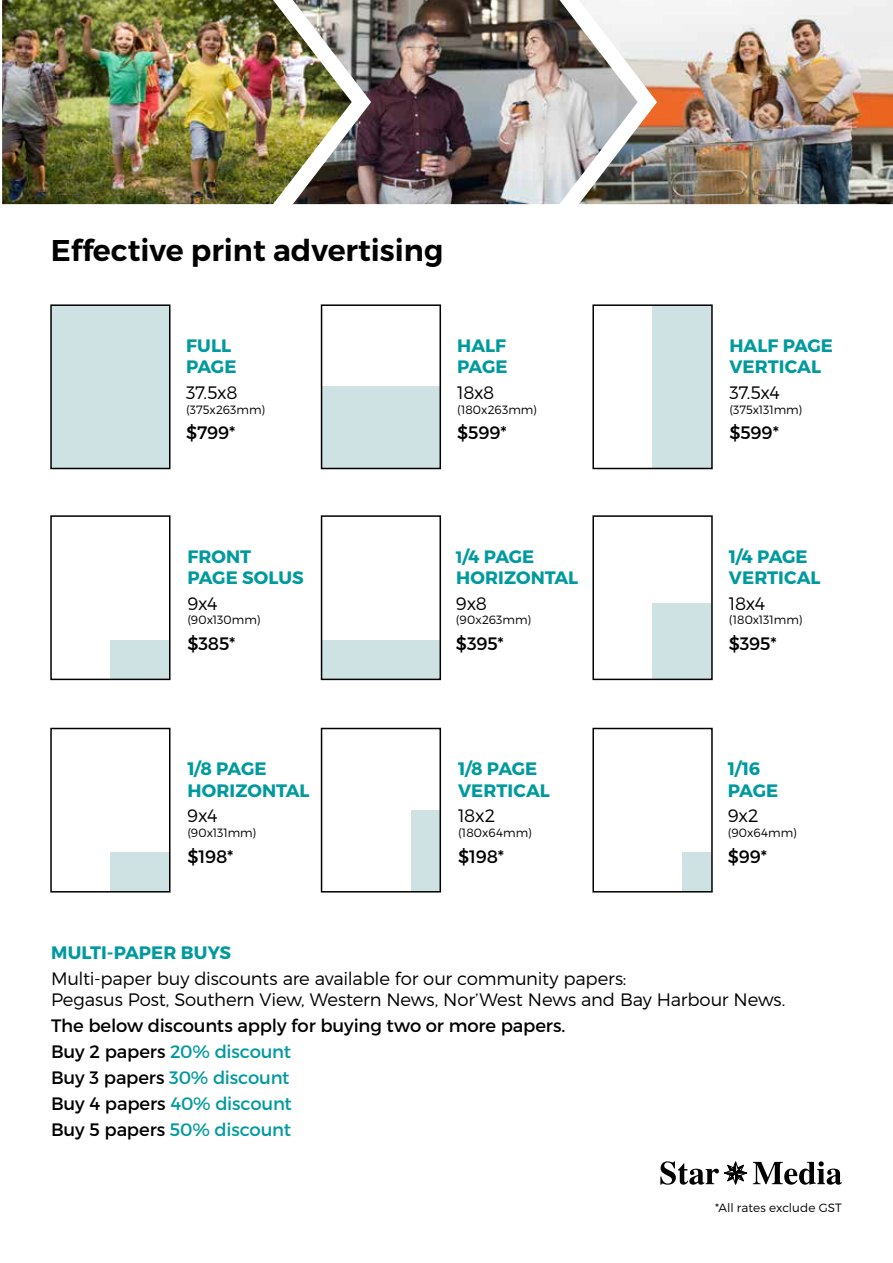
<style>
.page{position:relative;width:893px;height:1263px;background:#fff}
.page>*{position:absolute;margin:0;border:0;box-sizing:border-box;transform-origin:0 0}
.t1{font:600 30px "Montserrat";color:#000}
.t2{font:18px/25.8px "Montserrat";letter-spacing:-.01em;color:#000}
.t3{font:300 18px/21.6px "Montserrat";letter-spacing:-.01em;color:#000}
.t4{font:700 18px/21.6px "Montserrat";color:#009a9e}
.t5{font:300 12px "Montserrat";letter-spacing:.005em;color:#000}
.s1{font-size:16.5px}
.s2{color:#009a9e}
</style>
<div class="page">
<img style="left:638px;top:0;width:255px;height:204px">
<img style="left:352px;top:0;width:286px;height:204px">
<img style="left:2px;top:0;width:350px;height:204px">
<div style="left:50px;top:304px;width:120px;height:165px;background:#cee1e3;border:2px solid #000"></div>
<div style="left:322px;top:386px;width:118px;height:82px;background:#cee1e3"></div>
<div style="left:321px;top:304px;width:120px;height:165px;border:2px solid #000"></div>
<div style="left:322px;top:640px;width:118px;height:39px;background:#cee1e3"></div>
<div style="left:321px;top:515px;width:120px;height:165px;border:2px solid #000"></div>
<div style="left:682px;top:853px;width:30px;height:39px;background:#cee1e3"></div>
<div style="left:592px;top:728px;width:121px;height:164px;border:2px solid #000"></div>
<div style="left:653px;top:305px;width:59px;height:163px;background:#cee1e3"></div>
<div style="left:592px;top:304px;width:121px;height:165px;border:2px solid #000"></div>
<div style="left:110px;top:640px;width:60px;height:39px;background:#cee1e3"></div>
<div style="left:50px;top:515px;width:120px;height:165px;border:2px solid #000"></div>
<div style="left:653px;top:603px;width:59px;height:76px;background:#cee1e3"></div>
<div style="left:592px;top:515px;width:121px;height:165px;border:2px solid #000"></div>
<div style="left:110px;top:853px;width:60px;height:39px;background:#cee1e3"></div>
<div style="left:50px;top:728px;width:120px;height:164px;border:2px solid #000"></div>
<div style="left:411px;top:810px;width:29px;height:82px;background:#cee1e3"></div>
<div style="left:321px;top:728px;width:120px;height:164px;border:2px solid #000"></div>
<svg style="left:660px;top:1161px;width:182px;height:24px"></svg>
<h1 class="t1" style="left:51px;top:232px;width:394px">Effective print advertising</h1>
<p class="t4" style="left:186px;top:335px;width:52px">FULL<br>PAGE</p>
<p class="t3" style="left:186px;top:382px;width:53px">37.5x8</p>
<p class="t5" style="left:186px;top:402px;width:80px">(375x263mm)</p>
<p class="t2" style="left:186px;top:420px;width:51px">$799*</p>
<p class="t4" style="left:457px;top:335px;width:52px">HALF<br>PAGE</p>
<p class="t3" style="left:457px;top:382px;width:39px">18x8</p>
<p class="t5" style="left:457px;top:402px;width:81px">(180x263mm)</p>
<p class="t2" style="left:457px;top:420px;width:51px">$599*</p>
<p class="t4" style="left:187px;top:546px;width:65px">FRONT<br>PAGE</p>
<p class="t4" style="left:242px;top:567px;width:63px">SOLUS</p>
<p class="t4" style="left:456px;top:546px;width:80px"><span class="s1">1</span>/4 PAGE<br>HOR</p>
<p class="t4" style="left:498px;top:567px;width:32px">IZONT</p>
<p class="t4" style="left:554px;top:567px;width:25px">AL</p>
<p class="t3" style="left:187px;top:592px;width:32px">9x4</p>
<p class="t5" style="left:187px;top:613px;width:74px">(90x130mm)</p>
<p class="t2" style="left:187px;top:631px;width:50px">$385*</p>
<p class="t3" style="left:456px;top:592px;width:32px">9x8</p>
<p class="t5" style="left:456px;top:613px;width:76px">(90x263mm)</p>
<p class="t2" style="left:456px;top:631px;width:49px">$395*</p>
<p class="t4" style="left:187px;top:758px;width:81px">1/8 PAGE<br>HOR</p>
<p class="t4" style="left:229px;top:780px;width:32px">IZONT</p>
<p class="t4" style="left:286px;top:780px;width:25px">AL</p>
<p class="t3" style="left:187px;top:805px;width:32px">9x4</p>
<p class="t5" style="left:187px;top:825px;width:70px">(90x131mm)</p>
<p class="t2" style="left:187px;top:843px;width:48px">$198*</p>
<p class="t4" style="left:458px;top:758px;width:93px">1/8 PAGE<br>VERTICAL</p>
<p class="t3" style="left:458px;top:805px;width:39px">18x2</p>
<p class="t5" style="left:458px;top:825px;width:75px">(180x64mm)</p>
<p class="t2" style="left:458px;top:843px;width:48px">$198*</p>
<p class="t4" style="left:729px;top:335px;width:105px;text-indent:53px">PAGE<br>VERTICAL</p>
<p class="t3" style="left:729px;top:382px;width:52px">37.5x4</p>
<p class="t5" style="left:729px;top:402px;width:74px">(375x131mm)</p>
<p class="t2" style="left:729px;top:420px;width:51px">$599*</p>
<p class="t4" style="left:729px;top:335px;width:27px">HALF</p>
<p class="t4" style="left:729px;top:546px;width:93px">1/4 PAGE<br>VERTICAL</p>
<p class="t3" style="left:729px;top:592px;width:38px">18x4</p>
<p class="t5" style="left:729px;top:613px;width:75px">(180x131mm)</p>
<p class="t2" style="left:729px;top:631px;width:49px">$395*</p>
<p class="t4" style="left:728px;top:758px;width:52px">1/16<br>PAGE</p>
<p class="t3" style="left:728px;top:805px;width:32px">9x2</p>
<p class="t5" style="left:728px;top:825px;width:70px">(90x64mm)</p>
<p class="t2" style="left:728px;top:843px;width:41px">$99*</p>
<p class="t4" style="left:51px;top:942px;width:179px">MULTI-PAPER BUYS</p>
<p class="t3" style="left:51px;top:967px;width:736px">Multi-paper buy discounts are available for our community papers:<br>Pegasus Post, Southern View, Western News, Nor’West News and Bay Harbour News.</p>
<p class="t2" style="left:51px;top:1013px;width:516px">The below discounts apply for buying two or more papers.<br>Buy 2 papers <span class="s2">20% discount<br></span>Buy 3 papers <span class="s2">30% discount<br></span>Buy 4 papers <span class="s2">40% discount<br></span>Buy 5 papers <span class="s2">50% discount</span></p>
<p class="t5" style="left:715px;top:1200px;width:128px">*All rates exclude GST</p>
</div>
